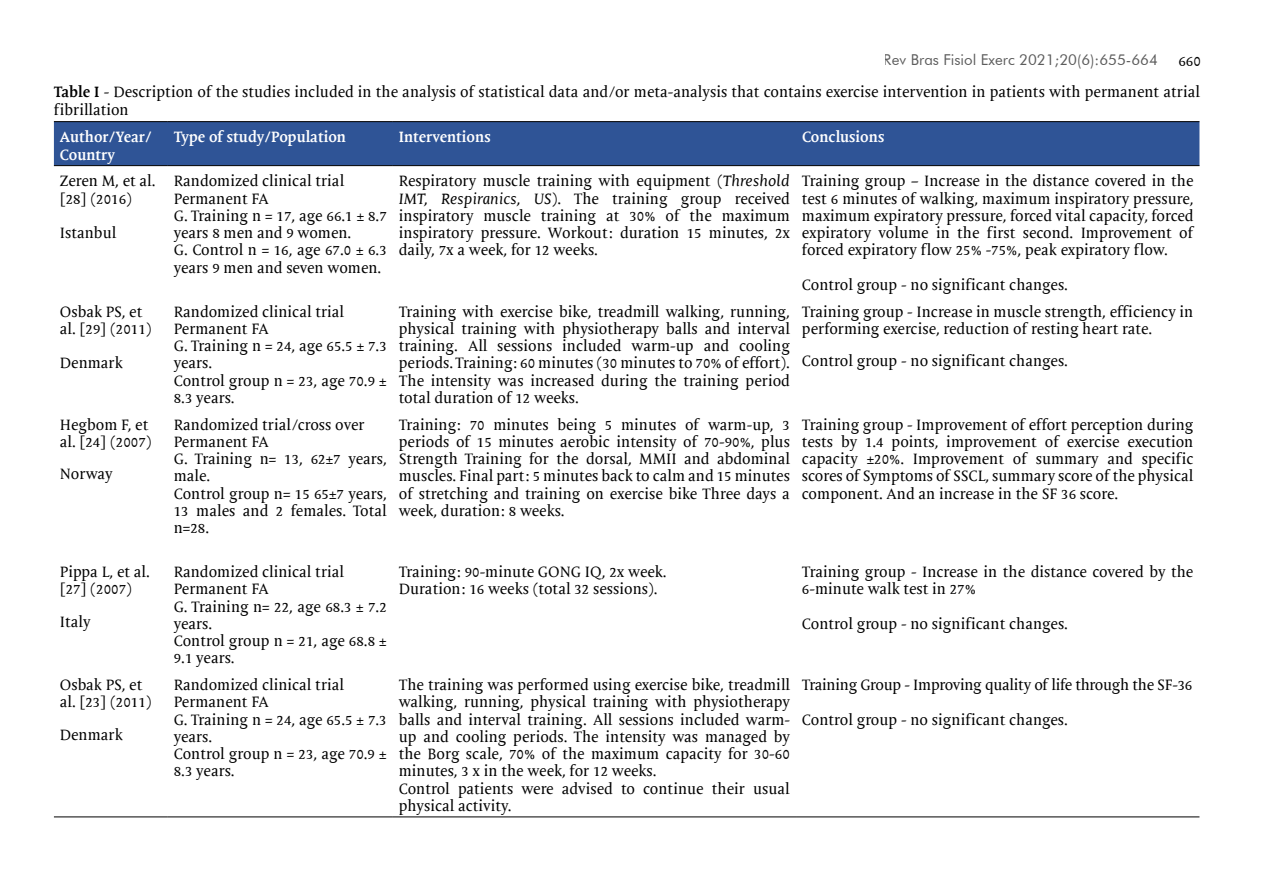
<style>
.page{position:relative;width:1263px;height:893px;background:#fff}
.page>*{position:absolute;margin:0;border:0;box-sizing:border-box;transform-origin:0 0}
.t1{font:15px/17.2px "Mantika Book W01";color:#000}
.t2{font:700 15px/17.2px "Mantika Book W01";color:#fff}
.t3{font:15px "Mantika Book W01";letter-spacing:-.02em;color:#000}
.t4{font:15px "Futura BT";color:#000}
.s1{font-weight:700}
.s2{font-style:italic}
</style>
<div class="page">
<div style="left:54px;top:122px;width:1145px;height:43px;background:#2f5496"></div>
<hr style="left:54px;top:816px;width:114px;height:1px;background:#000">
<hr style="left:168px;top:816px;width:225px;height:1px;background:#000">
<hr style="left:393px;top:816px;width:403px;height:1px;background:#000">
<hr style="left:796px;top:816px;width:403px;height:1px;background:#000">
<hr style="left:54px;top:121px;width:114px;height:1px;background:#000">
<hr style="left:168px;top:121px;width:225px;height:1px;background:#000">
<hr style="left:393px;top:121px;width:403px;height:1px;background:#000">
<hr style="left:796px;top:121px;width:403px;height:1px;background:#000">
<hr style="left:54px;top:165px;width:114px;height:1px;background:#000">
<hr style="left:168px;top:165px;width:225px;height:1px;background:#000">
<hr style="left:393px;top:165px;width:403px;height:1px;background:#000">
<hr style="left:796px;top:165px;width:403px;height:1px;background:#000">
<p class="t4" style="left:884px;top:50px;width:276px">Rev Bras Fisiol Exerc 2021;20(6):655-664</p>
<p class="t1" style="left:54px;top:45px;width:1148px;line-height:31.7px;text-align:right">660<br><span class="s1">Table I</span> - Description of the studies included in the analysis of statistical data and/or meta-analysis that contains exercise intervention in patients with permanent atrial</p>
<p class="t1" style="left:54px;top:102px;width:76px">fibrillation</p>
<p class="t2" style="left:60px;top:129px;width:93px">Author/Year/<br>Country</p>
<p class="t2" style="left:174px;top:129px;width:174px">Type of study/Population</p>
<p class="t2" style="left:399px;top:129px;width:93px">Interventions</p>
<p class="t2" style="left:802px;top:129px;width:84px">Conclusions</p>
<p class="t1" style="left:60px;top:173px;width:97px">Zeren M, et al. [28] (2016)</p>
<p class="t1" style="left:60px;top:225px;width:58px">Istanbul</p>
<p class="t1" style="left:174px;top:173px;width:215px">Randomized clinical trial<br>Permanent FA<br>G. Training n = 17, age 66.1 ± 8.7 years 8 men and 9 women.<br>G. Control n = 16, age 67.0 ± 6.3 years 9 men and seven women.</p>
<p class="t1" style="left:399px;top:173px;width:393px;text-align:justify">Respiratory muscle training with equipment (<span class="s2">Threshold IMT, Respiranics, US</span>). The training group received inspiratory muscle training at 30% of the maximum inspiratory pressure. Workout: duration 15 minutes, 2x daily, 7x a week, for 12 weeks.</p>
<p class="t1" style="left:802px;top:173px;width:393px;text-align:justify">Training group – Increase in the distance covered in the test 6 minutes of walking, maximum inspiratory pressure, maximum expiratory pressure, forced vital capacity, forced expiratory volume in the first second. Improvement of forced expiratory flow 25% -75%, peak expiratory flow.</p>
<p class="t1" style="left:802px;top:276px;width:267px">Control group - no significant changes.</p>
<p class="t1" style="left:60px;top:303px;width:93px">Osbak PS, et al. [29] (2011)</p>
<p class="t1" style="left:60px;top:355px;width:64px">Denmark</p>
<p class="t1" style="left:60px;top:416px;width:93px">Hegbom F, et al. [24] (2007)</p>
<p class="t1" style="left:60px;top:465px;width:54px">Norway</p>
<p class="t1" style="left:60px;top:563px;width:92px">Pippa L, et al. [27] (2007)</p>
<p class="t1" style="left:60px;top:613px;width:32px">Italy</p>
<p class="t1" style="left:60px;top:676px;width:93px">Osbak PS, et al. [23] (2011)</p>
<p class="t1" style="left:60px;top:726px;width:64px">Denmark</p>
<p class="t1" style="left:174px;top:303px;width:215px">Randomized clinical trial<br>Permanent FA<br>G. Training n = 24, age 65.5 ± 7.3 years.<br>Control group n = 23, age 70.9 ±<br>8.3 years.</p>
<p class="t1" style="left:399px;top:303px;width:393px;text-align:justify">Training with exercise bike, treadmill walking, running, physical training with physiotherapy balls and interval training. All sessions included warm-up and cooling periods. Training: 60 minutes (30 minutes to 70% of effort).<br>The intensity was increased during the training period total duration of 12 weeks.</p>
<p class="t1" style="left:802px;top:303px;width:393px">Training group - Increase in muscle strength, efficiency in performing exercise, reduction of resting heart rate.</p>
<p class="t1" style="left:802px;top:353px;width:267px">Control group - no significant changes.</p>
<p class="t1" style="left:174px;top:416px;width:215px">Randomized trial/cross over<br>Permanent FA<br>G. Training n= 13, 62±7 years, male.<br>Control group n= 15 65±7 years,<br>13 males and 2 females. Total n=28.</p>
<p class="t1" style="left:399px;top:416px;width:393px;text-align:justify">Training: 70 minutes being 5 minutes of warm-up, 3 periods of 15 minutes aerobic intensity of 70-90%, plus Strength Training for the dorsal, MMII and abdominal muscles. Final part: 5 minutes back to calm and 15 minutes of stretching and training on exercise bike Three days a week, duration: 8 weeks.</p>
<p class="t1" style="left:802px;top:416px;width:393px;text-align:justify">Training group - Improvement of effort perception during tests by 1.4 points, improvement of exercise execution capacity ±20%. Improvement of summary and specific scores of Symptoms of SSCL, summary score of the physical component. And an increase in the SF 36 score.</p>
<p class="t1" style="left:174px;top:563px;width:215px">Randomized clinical trial<br>Permanent FA<br>G. Training n= 22, age 68.3 ± 7.2 years.<br>Control group n = 21, age 68.8 ±<br>9.1 years.</p>
<p class="t1" style="left:399px;top:563px;width:269px">Training: 90-minute GONG IQ, 2x week.<br>Duration: 16 weeks (total 32 sessions).</p>
<p class="t1" style="left:802px;top:563px;width:393px">Training group - Increase in the distance covered by the<br>6-minute walk test in 27%</p>
<p class="t1" style="left:802px;top:615px;width:267px">Control group - no significant changes.</p>
<p class="t1" style="left:174px;top:676px;width:215px">Randomized clinical trial<br>Permanent FA<br>G. Training n = 24, age 65.5 ± 7.3 years.<br>Control group n = 23, age 70.9 ±<br>8.3 years.</p>
<p class="t1" style="left:399px;top:676px;width:393px">The training was performed using exercise bike, treadmill walking, running, physical training with physiotherapy balls and interval training. All sessions included warm&shy;up and cooling periods. The intensity was managed by the Borg scale, 70% of the maximum capacity for 30-60 minutes, 3 x in the week, for 12 weeks.<br>Control patients were advised to continue their usual physical activity.</p>
<p class="t3" style="left:802px;top:676px;width:392px">Training Group - Improving quality of life through the SF-36</p>
<p class="t1" style="left:802px;top:711px;width:267px">Control group - no significant changes.</p>
</div>
